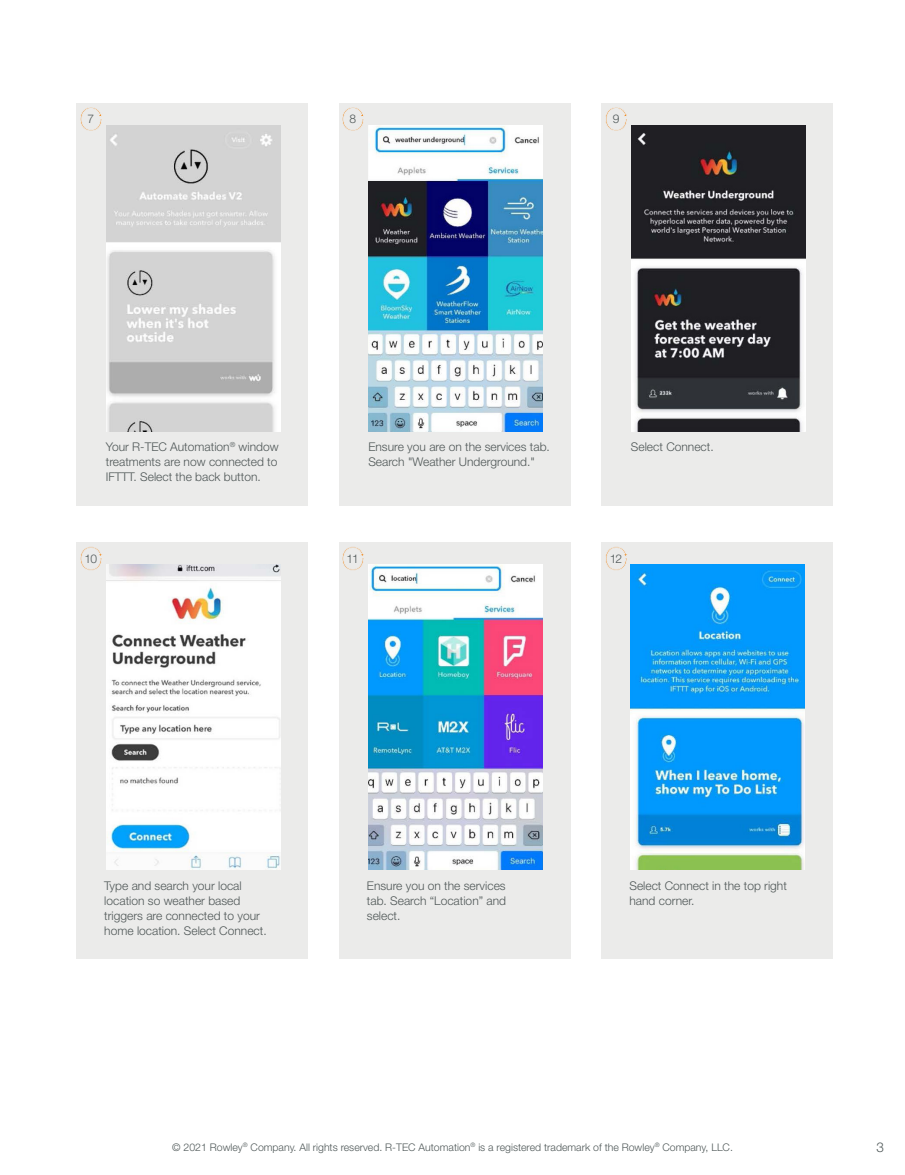
<style>
.page{position:relative;width:905px;height:1175px;background:#fff}
.page>*{position:absolute;margin:0;border:0;box-sizing:border-box;transform-origin:0 0}
.t1{font:300 13.5px "Helvetica Neue LT Pro";color:#4f5858}
.t2{font:300 12px/15px "Helvetica Neue LT Pro";color:#4f5757}
.t3{font:300 10.5px "Helvetica Neue LT Pro";color:#4f5858}
</style>
<div class="page">
<div style="left:76px;top:103px;width:232px;height:402px;background:#ebebea"></div>
<div style="left:76px;top:542px;width:232px;height:416px;background:#ebebea"></div>
<div style="left:601px;top:103px;width:232px;height:402px;background:#ebebea"></div>
<div style="left:601px;top:542px;width:232px;height:416px;background:#ebebea"></div>
<div style="left:339px;top:103px;width:231px;height:402px;background:#ebebea"></div>
<div style="left:339px;top:542px;width:231px;height:416px;background:#ebebea"></div>
<svg style="left:80px;top:107px;width:22px;height:24px"></svg>
<svg style="left:80px;top:546px;width:22px;height:24px"></svg>
<svg style="left:342px;top:107px;width:22px;height:24px"></svg>
<svg style="left:342px;top:546px;width:22px;height:24px"></svg>
<svg style="left:605px;top:107px;width:22px;height:24px"></svg>
<svg style="left:605px;top:546px;width:22px;height:24px"></svg>
<img style="left:106px;top:126px;width:174px;height:305px">
<img style="left:368px;top:126px;width:174px;height:305px">
<img style="left:631px;top:126px;width:174px;height:305px">
<img style="left:106px;top:564px;width:174px;height:305px">
<img style="left:368px;top:564px;width:174px;height:305px">
<img style="left:630px;top:564px;width:174px;height:305px">
<p class="t2" style="left:87px;top:111px;width:8px">7</p>
<p class="t2" style="left:349px;top:111px;width:8px">8</p>
<p class="t2" style="left:612px;top:111px;width:8px">9</p>
<p class="t2" style="left:106px;top:438px;width:174px;text-align:justify">Your R-TEC Automation<sup>®</sup> window treatments are now connected to IFTTT. Select the back button.</p>
<p class="t2" style="left:84px;top:550px;width:14px">10</p>
<p class="t2" style="left:368px;top:438px;width:183px">Ensure you are on the services tab.<br>Search "Weather Underground."</p>
<p class="t2" style="left:346px;top:550px;width:14px">11</p>
<p class="t2" style="left:631px;top:438px;width:84px">Select Connect.</p>
<p class="t2" style="left:609px;top:550px;width:14px">12</p>
<p class="t2" style="left:104px;top:878px;width:164px">Type and search your local location so weather based triggers are connected to your home location. Select Connect.</p>
<p class="t2" style="left:367px;top:878px;width:141px;text-align:justify">Ensure you on the services tab. Search “Location” and select.</p>
<p class="t2" style="left:629px;top:878px;width:159px">Select Connect in the top right hand corner.</p>
<p class="t3" style="left:172px;top:1140px;width:562px">© 2021 Rowley<sup>®</sup> Company. All rights reserved. R-TEC Automation<sup>®</sup> is a registered trademark of the Rowley<sup>®</sup> Company, LLC.</p>
<p class="t1" style="left:876px;top:1138px;width:9px">3</p>
</div>
